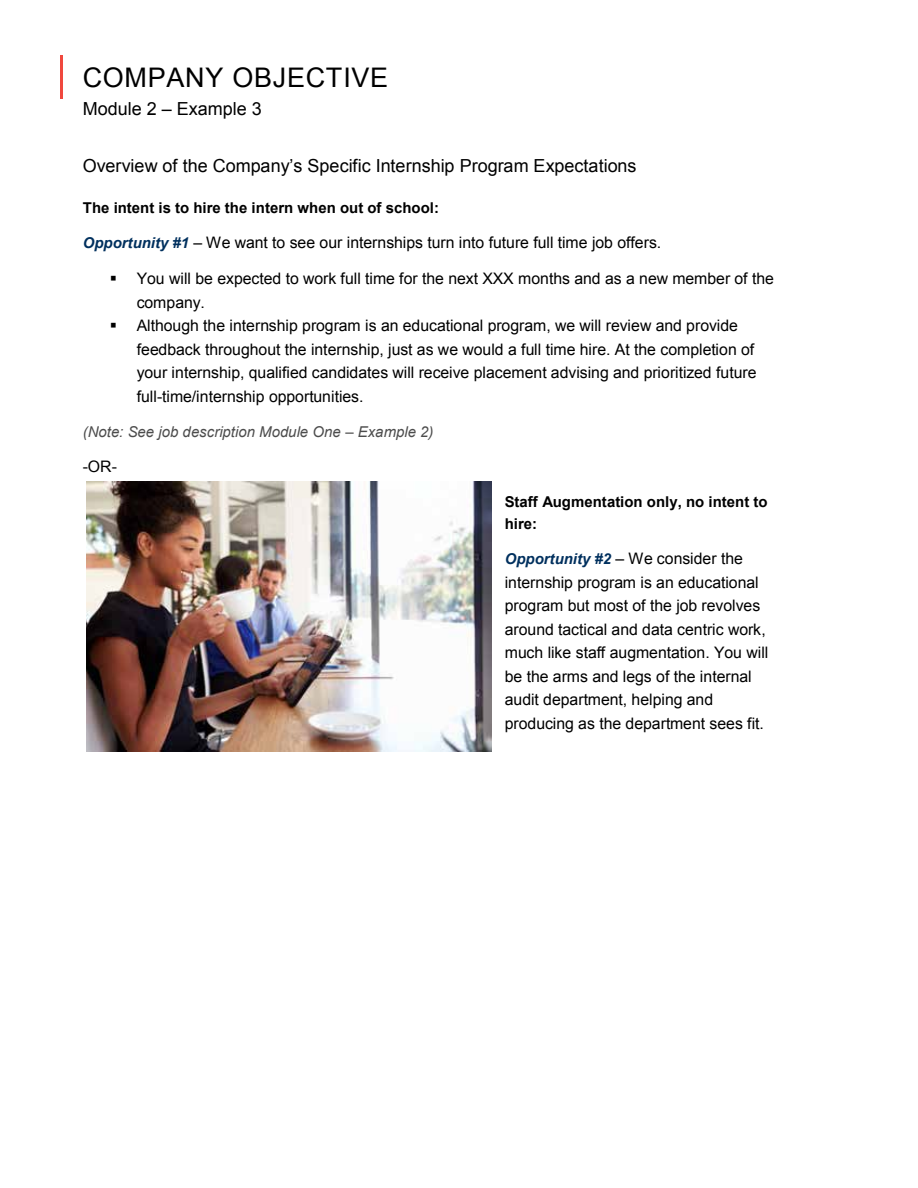
<style>
.page{position:relative;width:918px;height:1188px;background:#fff}
.page>*{position:absolute;margin:0;border:0;box-sizing:border-box;transform-origin:0 0}
.t1{font:27px "Arial";letter-spacing:.025em;color:#000}
.t2{font:18px "Arial";color:#000}
.t3{font:18px "Arial";letter-spacing:.005em;color:#000}
.t4{font:15.9px/23.5px "Arial";color:#000}
.t5{font:700 15px/22.5px "Arial";color:#000}
.t6{font:italic 15px "Arial";color:#4c4c4c}
.t7{font:italic 700 15px "Arial";color:#00305e}
.s1{font-style:inherit}
.s2{font-weight:700;font-style:italic;font-size:15px;color:#00305e}
.s3{font-weight:400;font-style:normal;font-size:15.9px;color:#000}
</style>
<div class="page">
<hr style="left:60px;top:55px;width:3px;height:43px;background:#f0483e">
<img style="left:86px;top:482px;width:405px;height:270px">
<h1 class="t1" style="left:83px;top:59px;width:307px">COMPANY OBJECTIVE</h1>
<p class="t3" style="left:83px;top:97px;width:181px">Module 2 <span class="s1">–</span> Example 3</p>
<p class="t2" style="left:83px;top:153px;width:555px">Overview of the Company’s Specific Internship Program Expectations</p>
<p class="t5" style="left:83px;top:197px;width:358px">The intent is to hire the intern when out of school:</p>
<p class="t4" style="left:83px;top:231px;width:580px"><span class="s2">Opportunity #1</span> <span class="s1">–</span> We want to see our internships turn into future full time job offers.</p>
<p class="t4" style="left:137px;top:267px;width:639px;text-indent:-27px">▪ You will be expected to work full time for the next XXX months and as a new member of the company.</p>
<p class="t4" style="left:137px;top:314px;width:621px;text-indent:-27px">▪ Although the internship program is an educational program, we will review and provide feedback throughout the internship, just as we would a full time hire. At the completion of your internship, qualified candidates will receive placement advising and prioritized future full-time/internship opportunities.</p>
<p class="t6" style="left:83px;top:422px;width:352px">(Note: See job description Module One <span class="s1">–</span> Example 2)</p>
<p class="t4" style="left:83px;top:455px;width:36px">-OR-</p>
<p class="t5" style="left:505px;top:490px;width:264px">Staff Augmentation only, no intent to hire:</p>
<p class="t7" style="left:505px;top:549px;width:240px">Opportunity #2 <span class="s3">–</span> <span class="s3">We consider the</span></p>
<p class="t4" style="left:505px;top:571px;width:265px">internship program is an educational program but most of the job revolves around tactical and data centric work, much like staff augmentation. You will be the arms and legs of the internal audit department, helping and producing as the department sees fit.</p>
</div>
